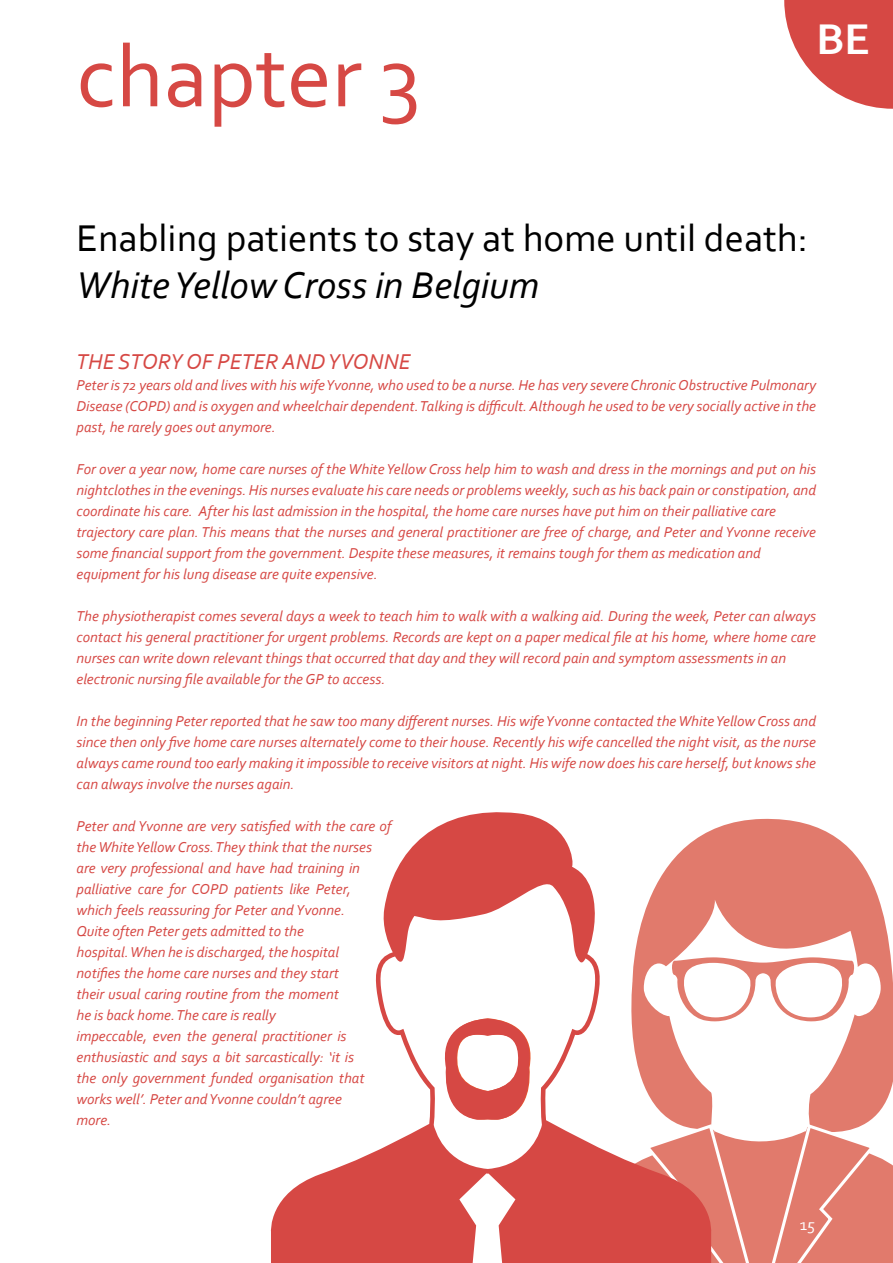
<style>
.page{position:relative;width:893px;height:1263px;background:#fff}
.page>*{position:absolute;margin:0;border:0;box-sizing:border-box;transform-origin:0 0}
.t1{font:90px "Corbel";color:#d64844}
.t2{font:700 45px "Corbel";color:#fff}
.t3{font:39px "Corbel";color:#000}
.t4{font:italic 39px "Corbel";color:#000}
.t5{font:italic 22.5px "Corbel";color:#d64844}
.t6{font:16.5px "Corbel";color:#fff}
.t7{font:italic 15px/21px "Corbel";color:#d64844}
</style>
<div class="page">
<svg style="left:784px;top:0;width:109px;height:109px"></svg>
<svg style="left:714px;top:818px;width:179px;height:304px"></svg>
<svg style="left:714px;top:1122px;width:179px;height:141px;background:#e69084"></svg>
<svg style="left:270px;top:812px;width:444px;height:451px"></svg>
<h1 class="t1" style="left:77px;top:21px;width:346px">chapter 3</h1>
<h2 class="t2" style="left:816px;top:11px;width:55px">BE</h2>
<h3 class="t3" style="left:77px;top:214px;width:733px">Enabling patients to stay at home until death:</h3>
<h3 class="t4" style="left:77px;top:261px;width:464px">White Yellow Cross in Belgium</h3>
<h3 class="t5" style="left:77px;top:347px;width:336px">THE STORY OF PETER AND YVONNE</h3>
<p class="t7" style="left:77px;top:374px;width:741px;text-align:justify">Peter is 72 years old and lives with his wife Yvonne, who used to be a nurse. He has very severe Chronic Obstructive Pulmonary Disease (COPD) and is oxygen and wheelchair dependent. Talking is difficult. Although he used to be very socially active in the past, he rarely goes out anymore.</p>
<p class="t7" style="left:77px;top:458px;width:741px">For over a year now, home care nurses of the White Yellow Cross help him to wash and dress in the mornings and put on his nightclothes in the evenings. His nurses evaluate his care needs or problems weekly, such as his back pain or constipation, and coordinate his care. After his last admission in the hospital, the home care nurses have put him on their palliative care trajectory care plan. This means that the nurses and general practitioner are free of charge, and Peter and Yvonne receive some financial support from the government. Despite these measures, it remains tough for them as medication and equipment for his lung disease are quite expensive.</p>
<p class="t7" style="left:77px;top:605px;width:741px">The physiotherapist comes several days a week to teach him to walk with a walking aid. During the week, Peter can always contact his general practitioner for urgent problems. Records are kept on a paper medical file at his home, where home care nurses can write down relevant things that occurred that day and they will record pain and symptom assessments in an electronic nursing file available for the GP to access.</p>
<p class="t7" style="left:77px;top:710px;width:741px;text-align:justify">In the beginning Peter reported that he saw too many different nurses. His wife Yvonne contacted the White Yellow Cross and since then only five home care nurses alternately come to their house. Recently his wife cancelled the night visit, as the nurse always came round too early making it impossible to receive visitors at night. His wife now does his care herself, but knows she can always involve the nurses again.</p>
<p class="t7" style="left:77px;top:815px;width:316px">Peter and Yvonne are very satisfied with the care of the White Yellow Cross. They think that the nurses are very professional and have had training in palliative care for COPD patients like Peter,<br>which feels reassuring for Peter and Yvonne.<br>Quite often Peter gets admitted to the<br>hospital. When he is discharged, the hospital<br>notifies the home care nurses and they start<br>their usual caring routine from the moment<br>he is back home. The care is really<br>impeccable, even the general practitioner is enthusiastic and says a bit sarcastically: ‘it is<br>the only government funded organisation that works well’. Peter and Yvonne couldn’t agree<br>more.</p>
<p class="t6" style="left:800px;top:1214px;width:17px">15</p>
</div>
